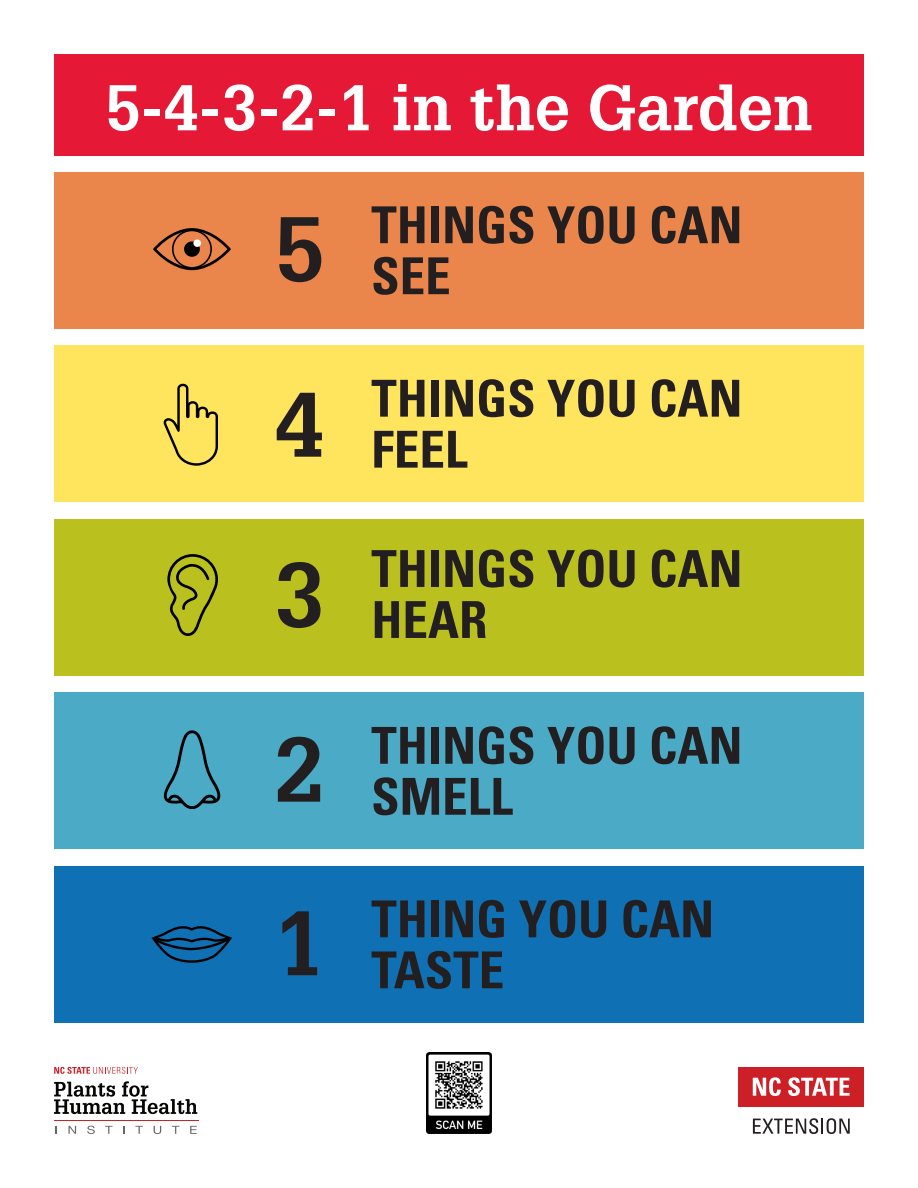
<style>
.page{position:relative;width:918px;height:1188px;background:#fff}
.page>*{position:absolute;margin:0;border:0;box-sizing:border-box;transform-origin:0 0}
.t1{font:700 89.25px/173.6px "Glypha LT Std";color:#231f20;text-align:justify}
.t2{font:700 63px "Glypha LT Std";color:#fff}
.t3{font:700 condensed 51px/51px "Univers LT Std";color:#231f20}
</style>
<div class="page">
<div style="left:54px;top:866px;width:810px;height:157px;background:#1070b4"></div>
<div style="left:54px;top:692px;width:810px;height:157px;background:#4baac6"></div>
<div style="left:54px;top:519px;width:810px;height:157px;background:#bac11f"></div>
<div style="left:54px;top:345px;width:810px;height:157px;background:#ffe55e"></div>
<div style="left:54px;top:172px;width:810px;height:156px;background:#ea854c"></div>
<div style="left:54px;top:54px;width:810px;height:101px;background:#e51836"></div>
<div style="left:739px;top:1067px;width:125px;height:39px;background:#cd2026"></div>
<svg style="left:753px;top:1077px;width:28px;height:19px"></svg>
<svg style="left:788px;top:1077px;width:62px;height:19px"></svg>
<svg style="left:753px;top:1118px;width:97px;height:16px"></svg>
<hr style="left:54px;top:1120px;width:144px;height:1px;background:#cd2028">
<svg style="left:69px;top:1126px;width:7px;height:8px"></svg>
<svg style="left:87px;top:1126px;width:8px;height:8px"></svg>
<svg style="left:105px;top:1126px;width:8px;height:8px"></svg>
<svg style="left:123px;top:1126px;width:2px;height:8px"></svg>
<svg style="left:135px;top:1126px;width:8px;height:8px"></svg>
<svg style="left:154px;top:1126px;width:7px;height:8px"></svg>
<svg style="left:172px;top:1126px;width:7px;height:8px"></svg>
<svg style="left:190px;top:1126px;width:7px;height:8px"></svg>
<svg style="left:54px;top:1081px;width:143px;height:33px"></svg>
<svg style="left:54px;top:1067px;width:84px;height:7px"></svg>
<svg style="left:167px;top:554px;width:51px;height:82px"></svg>
<svg style="left:153px;top:228px;width:78px;height:42px"></svg>
<div style="left:193px;top:239px;width:8px;height:8px;background:#fff;border-radius:50%"></div>
<svg style="left:163px;top:384px;width:55px;height:82px"></svg>
<svg style="left:151px;top:926px;width:81px;height:37px"></svg>
<svg style="left:164px;top:730px;width:56px;height:79px"></svg>
<img style="left:426px;top:1053px;width:66px;height:81px">
<p class="t2" style="left:105px;top:69px;width:709px">5-4-3-2-1 in the Garden</p>
<h1 class="t1" style="left:275px;top:160px;width:51px">5<br>4<br>3<br>2<br>1</h1>
<p class="t3" style="left:371px;top:199px;width:373px">THINGS YOU CAN<br>SEE</p>
<p class="t3" style="left:371px;top:373px;width:373px">THINGS YOU CAN<br>FEEL</p>
<p class="t3" style="left:371px;top:543px;width:373px">THINGS YOU CAN<br>HEAR</p>
<p class="t3" style="left:371px;top:720px;width:373px">THINGS YOU CAN<br>SMELL</p>
<p class="t3" style="left:371px;top:893px;width:344px">THING YOU CAN<br>TASTE</p>
</div>
